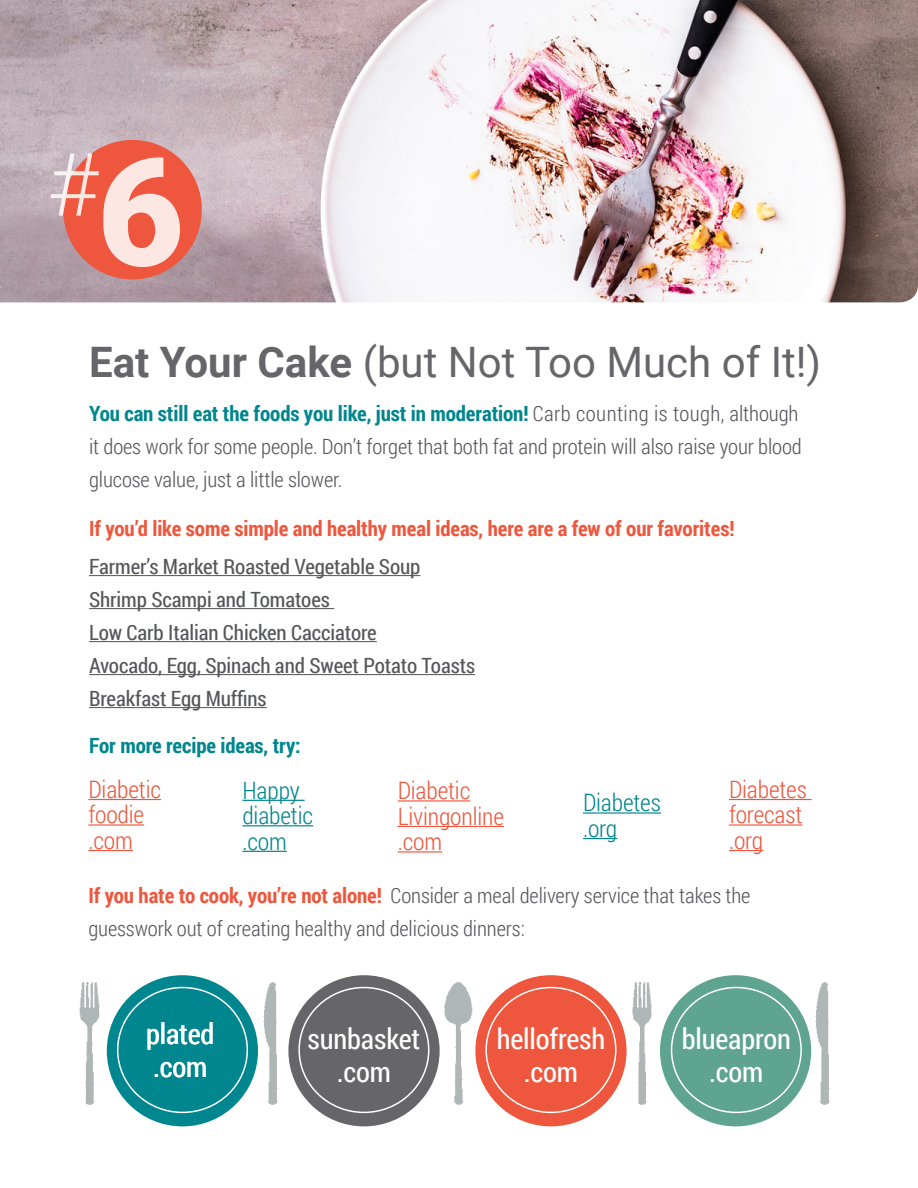
<style>
.page{position:relative;width:918px;height:1188px;background:#fff}
.page>*{position:absolute;margin:0;border:0;box-sizing:border-box;transform-origin:0 0}
.t1{font:300 87.45px "Roboto";color:#fff}
.t2{font:42px "Roboto";color:#65656a}
.t3{font:28.5px "Roboto Condensed";letter-spacing:-.005em;color:#fff}
.t4{font:300 24px/25.5px "Roboto Condensed";letter-spacing:-.005em;color:#ee573d}
.t5{font:300 24px "Roboto Condensed";letter-spacing:-.005em;color:#00868d}
.t6{font:300 21px/33px "Roboto Condensed";letter-spacing:-.005em;color:#55565a}
.t7{font:21px "Roboto Condensed";letter-spacing:-.005em;color:#55565a}
.t8{font:700 21px "Roboto Condensed";letter-spacing:-.005em;color:#ee573d}
.t9{font:700 21px "Roboto Condensed";letter-spacing:-.005em;color:#00868e}
.s1{font-weight:900;font-size:150px}
.s2{font-weight:700}
.s3{font-weight:700;color:#00868e}
.s4{font-weight:700;color:#ee573d}
</style>
<div class="page">
<div style="left:107px;top:975px;width:151px;height:151px;background:#00868e;border-radius:50%"></div>
<img style="left:0;top:0;width:918px;height:302px">
<div style="left:63px;top:140px;width:139px;height:139px;background:#ee573d;border-radius:50%"></div>
<div style="left:288px;top:975px;width:152px;height:151px;background:#65656a;border-radius:50%"></div>
<div style="left:475px;top:975px;width:152px;height:151px;background:#ee573d;border-radius:50%"></div>
<div style="left:660px;top:975px;width:151px;height:151px;background:#5fa391;border-radius:50%"></div>
<hr style="left:88px;top:799px;width:73px;height:1px;background:#ee573d">
<hr style="left:88px;top:824px;width:56px;height:2px;background:#ee573d">
<hr style="left:88px;top:850px;width:45px;height:1px;background:#ee573d">
<hr style="left:729px;top:799px;width:83px;height:1px;background:#ee573d">
<hr style="left:729px;top:824px;width:73px;height:2px;background:#ee573d">
<hr style="left:729px;top:850px;width:34px;height:1px;background:#ee573d">
<hr style="left:242px;top:800px;width:63px;height:1px;background:#00868d">
<hr style="left:242px;top:825px;width:71px;height:1px;background:#00868d">
<hr style="left:242px;top:851px;width:45px;height:1px;background:#00868d">
<hr style="left:583px;top:812px;width:78px;height:2px;background:#00868d">
<hr style="left:583px;top:838px;width:34px;height:1px;background:#00868d">
<hr style="left:398px;top:800px;width:72px;height:2px;background:#ee573d">
<hr style="left:398px;top:826px;width:106px;height:1px;background:#ee573d">
<hr style="left:398px;top:851px;width:44px;height:2px;background:#ee573d">
<hr style="left:89px;top:575px;width:331px;height:1px;background:#55565a">
<hr style="left:89px;top:608px;width:245px;height:1px;background:#55565a">
<hr style="left:89px;top:641px;width:288px;height:1px;background:#55565a">
<hr style="left:89px;top:674px;width:386px;height:1px;background:#55565a">
<hr style="left:89px;top:707px;width:178px;height:1px;background:#55565a">
<img style="left:256px;top:981px;width:22px;height:124px">
<img style="left:808px;top:981px;width:22px;height:124px">
<img style="left:79px;top:981px;width:21px;height:124px">
<img style="left:632px;top:981px;width:20px;height:124px">
<img style="left:444px;top:981px;width:29px;height:124px">
<h1 class="t1" style="left:47px;top:123px;width:138px">#<span class="s1">6</span></h1>
<p class="t2" style="left:89px;top:333px;width:734px"><span class="s2">Eat Your Cake</span> (but Not Too Much of It!)</p>
<p class="t6" style="left:89px;top:396px;width:714px"><span class="s3">You can still eat the foods you like, just in moderation!</span> Carb counting is tough, although it does work for some people. Don’t forget that both fat and protein will also raise your blood glucose value, just a little slower.</p>
<p class="t8" style="left:89px;top:514px;width:647px">If you’d like some simple and healthy meal ideas, here are a few of our favorites!</p>
<p class="t7" style="left:89px;top:552px;width:333px">Farmer’s Market Roasted Vegetable Soup</p>
<p class="t7" style="left:89px;top:585px;width:242px">Shrimp Scampi and Tomatoes</p>
<p class="t7" style="left:89px;top:618px;width:289px">Low Carb Italian Chicken Cacciatore</p>
<p class="t7" style="left:89px;top:651px;width:388px">Avocado, Egg, Spinach and Sweet Potato Toasts</p>
<p class="t7" style="left:89px;top:684px;width:179px">Breakfast Egg Muffins</p>
<p class="t9" style="left:89px;top:731px;width:213px">For more recipe ideas, try:</p>
<p class="t4" style="left:88px;top:776px;width:74px">Diabetic</p>
<p class="t4" style="left:88px;top:801px;width:57px">foodie</p>
<p class="t4" style="left:88px;top:827px;width:46px">.com</p>
<p class="t4" style="left:729px;top:776px;width:79px">Diabetes forecast</p>
<p class="t4" style="left:729px;top:827px;width:36px">.org</p>
<p class="t4" style="left:398px;top:777px;width:74px">Diabetic</p>
<p class="t4" style="left:398px;top:803px;width:108px">Livingonline</p>
<p class="t4" style="left:398px;top:828px;width:46px">.com</p>
<p class="t6" style="left:88px;top:878px;width:664px"><span class="s4">If you hate to cook, you’re not alone!</span> Consider a meal delivery service that takes the guesswork out of creating healthy and delicious dinners:</p>
<p class="t5" style="left:242px;top:773px;width:59px">Happy</p>
<p class="t5" style="left:242px;top:799px;width:72px">diabetic</p>
<p class="t5" style="left:242px;top:824px;width:46px">.com</p>
<p class="t5" style="left:583px;top:786px;width:79px">Diabetes</p>
<p class="t5" style="left:583px;top:812px;width:36px">.org</p>
<p class="t3" style="left:146px;top:1014px;width:70px">plated</p>
<p class="t3" style="left:153px;top:1047px;width:56px">.com</p>
<p class="t3" style="left:308px;top:1019px;width:114px">sunbasket</p>
<p class="t3" style="left:337px;top:1052px;width:56px">.com</p>
<p class="t3" style="left:497px;top:1019px;width:110px">hellofresh</p>
<p class="t3" style="left:524px;top:1052px;width:56px">.com</p>
<p class="t3" style="left:682px;top:1019px;width:111px">blueapron</p>
<p class="t3" style="left:709px;top:1052px;width:56px">.com</p>
</div>
